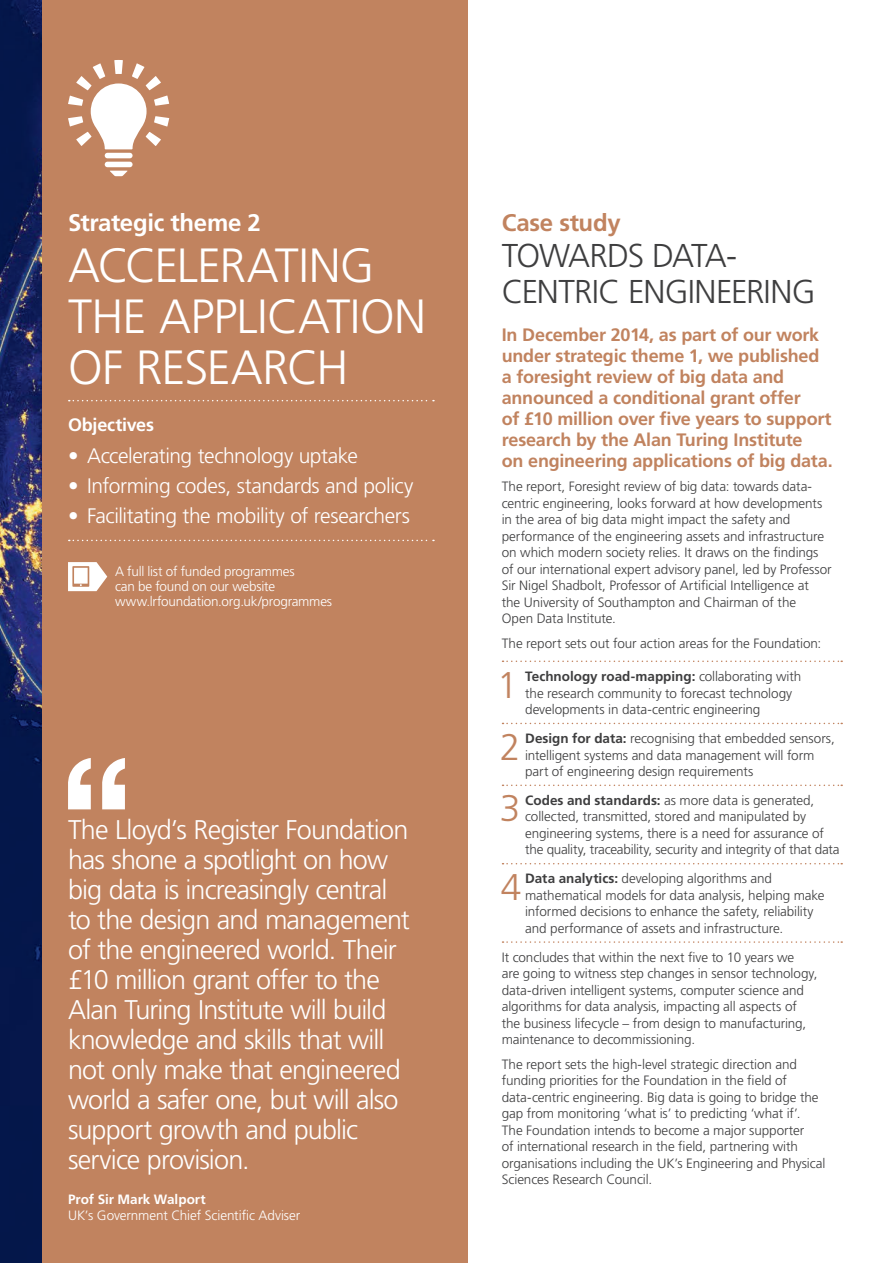
<style>
.page{position:relative;width:893px;height:1263px;background:#fff}
.page>*{position:absolute;margin:0;border:0;box-sizing:border-box;transform-origin:0 0}
.Case_Study_Heading_l{font:300 48px/51px "Frutiger LT Std";letter-spacing:-.015em;color:#fff}
.Body_copy_9_11pt_dro{font:300 37.2px "Frutiger LT Std";color:#c1835f}
.Page_heading{font:300 33px/36px "Frutiger LT Std";letter-spacing:-.025em;color:#3e3e3f}
.Quote_18_20pt{font:300 27px/30px "Frutiger LT Std";letter-spacing:-.035em;color:#fff}
.Heading_16_18pt_Bold{font:700 24px "Frutiger LT Std";letter-spacing:-.015em;color:#fff}
.Heading_16_18pt_Bold-2{font:700 24px "Frutiger LT Std";letter-spacing:-.015em;color:#c1835f}
.t1{font:300 21px "Frutiger LT Std";letter-spacing:-.02em;color:#fff}
.Case_Study_Subhead_I{font:700 18px/21px "Frutiger LT Std";letter-spacing:-.015em;color:#c1835f}
.Case_Study_Subhead_I-2{font:700 18px "Frutiger LT Std";letter-spacing:-.01em;color:#fff}
.Body_copy_9_11pt{font:300 13.5px/16.5px "Frutiger LT Std";letter-spacing:-.005em;color:#3e3e3f}
.Body_copy_9_11pt_dro-2{font:300 13.5px/16.5px "Frutiger LT Std";letter-spacing:-.01em;color:#3e3e3f}
.Body_copy_9_11pt-2{font:300 13.5px/15px "Frutiger LT Std";letter-spacing:-.015em;color:#fff}
.Signoff_name{font:700 13.5px "Frutiger LT Std";color:#fff}
.s1{font-weight:700}
</style>
<div class="page">
<img style="left:0;top:0;width:43px;height:1263px">
<div style="left:43px;top:0;width:425px;height:1263px;background:#c1835f"></div>
<div style="left:105px;top:162px;width:28px;height:5px;background:#fff;border-radius:3px"></div>
<div style="left:105px;top:153px;width:28px;height:5px;background:#fff;border-radius:3px"></div>
<svg style="left:110px;top:171px;width:18px;height:5px"></svg>
<svg style="left:68px;top:60px;width:101px;height:89px"></svg>
<svg style="left:502px;top:660px;width:340px;height:2px"></svg>
<svg style="left:502px;top:723px;width:340px;height:1px"></svg>
<svg style="left:502px;top:784px;width:340px;height:2px"></svg>
<svg style="left:502px;top:863px;width:340px;height:1px"></svg>
<svg style="left:502px;top:941px;width:340px;height:2px"></svg>
<svg style="left:68px;top:758px;width:57px;height:51px"></svg>
<svg style="left:69px;top:400px;width:365px;height:1px"></svg>
<svg style="left:69px;top:540px;width:365px;height:1px"></svg>
<svg style="left:68px;top:562px;width:39px;height:29px"></svg>
<p class="Heading_16_18pt_Bold" style="left:68px;top:208px;width:194px">Strategic theme 2</p>
<p class="Case_Study_Heading_l" style="left:68px;top:240px;width:360px">ACCELERATING<br>THE APPLICATION<br>OF RESEARCH</p>
<p class="Case_Study_Subhead_I-2" style="left:68px;top:414px;width:88px">Objectives</p>
<p class="t1" style="left:68px;top:444px;width:291px">• Accelerating technology uptake</p>
<p class="t1" style="left:68px;top:474px;width:347px">• Informing codes, standards and policy</p>
<p class="t1" style="left:68px;top:504px;width:343px">• Facilitating the mobility of researchers</p>
<p class="Body_copy_9_11pt-2" style="left:115px;top:564px;width:219px">A full list of funded programmes<br>can be found on our website www.lrfoundation.org.uk/programmes</p>
<p class="Quote_18_20pt" style="left:68px;top:815px;width:343px">The Lloyd’s Register Foundation has shone a spotlight on how big data is increasingly central to the design and management of the engineered world. Their £10 million grant offer to the<br>Alan Turing Institute will build knowledge and skills that will not only make that engineered world a safer one, but will also support growth and public service provision.</p>
<p class="Signoff_name" style="left:68px;top:1191px;width:139px">Prof Sir Mark Walport</p>
<p class="Body_copy_9_11pt-2" style="left:68px;top:1208px;width:234px">UK’s Government Chief Scientific Adviser</p>
<p class="Heading_16_18pt_Bold-2" style="left:502px;top:208px;width:120px">Case study</p>
<p class="Page_heading" style="left:502px;top:238px;width:315px">TOWARDS DATA-<br>CENTRIC ENGINEERING</p>
<p class="Case_Study_Subhead_I" style="left:502px;top:324px;width:332px">In December 2014, as part of our work under strategic theme 1, we published a foresight review of big data and announced a conditional grant offer<br>of £10 million over five years to support research by the Alan Turing Institute<br>on engineering applications of big data.</p>
<p class="Body_copy_9_11pt" style="left:502px;top:479px;width:331px">The report, Foresight review of big data: towards data&shy;centric engineering, looks forward at how developments in the area of big data might impact the safety and performance of the engineering assets and infrastructure on which modern society relies. It draws on the findings of our international expert advisory panel, led by Professor Sir Nigel Shadbolt, Professor of Artificial Intelligence at<br>the University of Southampton and Chairman of the<br>Open Data Institute.</p>
<p class="Body_copy_9_11pt" style="left:502px;top:635px;width:321px">The report sets out four action areas for the Foundation:</p>
<p class="Body_copy_9_11pt_dro" style="left:497px;top:664px;width:22px">1</p>
<p class="Body_copy_9_11pt_dro-2" style="left:525px;top:668px;width:278px"><span class="s1">Technology road-mapping:</span> collaborating with the research community to forecast technology developments in data-centric engineering</p>
<p class="Body_copy_9_11pt_dro" style="left:500px;top:726px;width:22px">2</p>
<p class="Body_copy_9_11pt_dro-2" style="left:525px;top:730px;width:311px"><span class="s1">Design for data:</span> recognising that embedded sensors, intelligent systems and data management will form part of engineering design requirements</p>
<p class="Body_copy_9_11pt_dro" style="left:500px;top:787px;width:22px">3</p>
<p class="Body_copy_9_11pt_dro-2" style="left:525px;top:792px;width:316px"><span class="s1">Codes and standards:</span> as more data is generated, collected, transmitted, stored and manipulated by engineering systems, there is a need for assurance of the quality, traceability, security and integrity of that data</p>
<p class="Body_copy_9_11pt_dro" style="left:501px;top:866px;width:22px">4</p>
<p class="Body_copy_9_11pt_dro-2" style="left:525px;top:871px;width:301px"><span class="s1">Data analytics:</span> developing algorithms and mathematical models for data analysis, helping make informed decisions to enhance the safety, reliability and performance of assets and infrastructure.</p>
<p class="Body_copy_9_11pt" style="left:502px;top:949px;width:317px">It concludes that within the next five to 10 years we<br>are going to witness step changes in sensor technology, data-driven intelligent systems, computer science and algorithms for data analysis, impacting all aspects of the business lifecycle – from design to manufacturing, maintenance to decommissioning.</p>
<p class="Body_copy_9_11pt" style="left:502px;top:1056px;width:325px">The report sets the high-level strategic direction and funding priorities for the Foundation in the field of data-centric engineering. Big data is going to bridge the gap from monitoring ‘what is’ to predicting ‘what if’.<br>The Foundation intends to become a major supporter<br>of international research in the field, partnering with organisations including the UK’s Engineering and Physical Sciences Research Council.</p>
</div>
